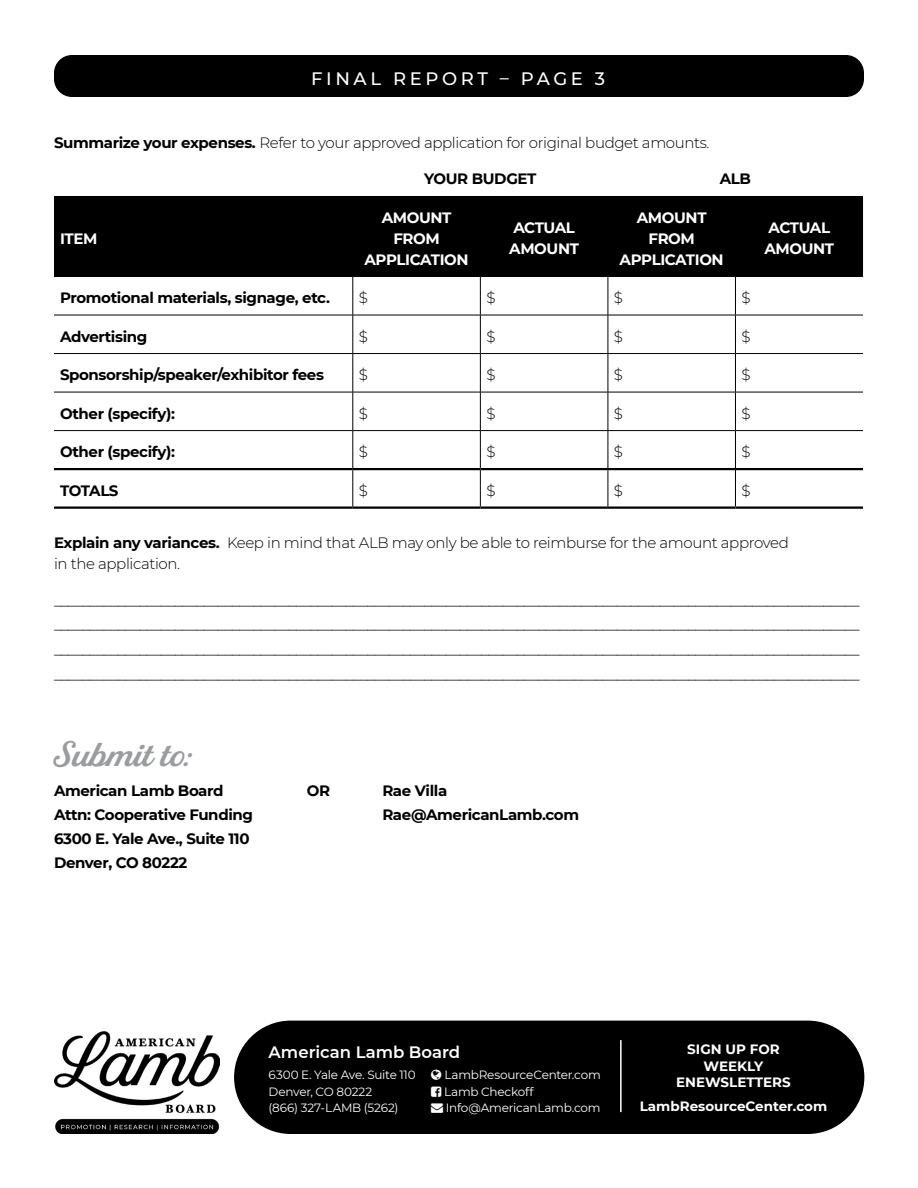
<style>
.page{position:relative;width:918px;height:1188px;background:#fff}
.page>*{position:absolute;margin:0;border:0;box-sizing:border-box;transform-origin:0 0}
.t1{font:500 34.5px "Stash";color:#9a9ca0}
.t2{font:500 18px "Montserrat";letter-spacing:.2em;color:#fff}
.t3{font:600 16.5px "Montserrat";color:#fff}
.t4{font:300 15px/24.8px "Montserrat";letter-spacing:-.025em;color:#000}
.t5{font:700 15px/24px "Montserrat";letter-spacing:-.025em;color:#000}
.t6{font:700 15px/21px "Montserrat";letter-spacing:-.025em;color:#fff;text-align:center}
.t7{font:700 13.5px/16.5px "Montserrat";color:#fff;text-align:center}
.t8{font:12px/16.5px "Montserrat";letter-spacing:-.02em;color:#fff}
.s1{font-weight:700}
</style>
<div class="page">
<div style="left:54px;top:55px;width:810px;height:42px;background:#000;border-radius:18px"></div>
<div style="left:234px;top:1021px;width:630px;height:113px;background:#000;border-radius:57px"></div>
<hr style="left:620px;top:1040px;width:2px;height:72px;background:#fff">
<div style="left:54px;top:196px;width:809px;height:80px;background:#000"></div>
<hr style="left:54px;top:276px;width:299px;height:1px;background:#000">
<hr style="left:353px;top:276px;width:127px;height:1px;background:#000">
<hr style="left:353px;top:277px;width:1px;height:38px;background:#000">
<hr style="left:480px;top:276px;width:128px;height:1px;background:#000">
<hr style="left:480px;top:277px;width:1px;height:38px;background:#000">
<hr style="left:608px;top:276px;width:127px;height:1px;background:#000">
<hr style="left:608px;top:277px;width:1px;height:38px;background:#000">
<hr style="left:735px;top:276px;width:128px;height:1px;background:#000">
<hr style="left:54px;top:315px;width:299px;height:1px;background:#000">
<hr style="left:353px;top:315px;width:127px;height:1px;background:#000">
<hr style="left:353px;top:315px;width:1px;height:38px;background:#000">
<hr style="left:480px;top:315px;width:128px;height:1px;background:#000">
<hr style="left:480px;top:315px;width:1px;height:38px;background:#000">
<hr style="left:608px;top:315px;width:127px;height:1px;background:#000">
<hr style="left:608px;top:315px;width:1px;height:38px;background:#000">
<hr style="left:735px;top:315px;width:128px;height:1px;background:#000">
<hr style="left:54px;top:353px;width:299px;height:1px;background:#000">
<hr style="left:353px;top:353px;width:127px;height:1px;background:#000">
<hr style="left:353px;top:354px;width:1px;height:38px;background:#000">
<hr style="left:480px;top:353px;width:128px;height:1px;background:#000">
<hr style="left:480px;top:354px;width:1px;height:38px;background:#000">
<hr style="left:608px;top:353px;width:127px;height:1px;background:#000">
<hr style="left:608px;top:354px;width:1px;height:38px;background:#000">
<hr style="left:735px;top:353px;width:128px;height:1px;background:#000">
<hr style="left:54px;top:392px;width:299px;height:1px;background:#000">
<hr style="left:353px;top:392px;width:127px;height:1px;background:#000">
<hr style="left:353px;top:392px;width:1px;height:38px;background:#000">
<hr style="left:480px;top:392px;width:128px;height:1px;background:#000">
<hr style="left:480px;top:392px;width:1px;height:38px;background:#000">
<hr style="left:608px;top:392px;width:127px;height:1px;background:#000">
<hr style="left:608px;top:392px;width:1px;height:38px;background:#000">
<hr style="left:735px;top:392px;width:128px;height:1px;background:#000">
<hr style="left:54px;top:430px;width:299px;height:1px;background:#000">
<hr style="left:353px;top:430px;width:127px;height:1px;background:#000">
<hr style="left:353px;top:431px;width:1px;height:37px;background:#000">
<hr style="left:480px;top:430px;width:128px;height:1px;background:#000">
<hr style="left:480px;top:431px;width:1px;height:37px;background:#000">
<hr style="left:608px;top:430px;width:127px;height:1px;background:#000">
<hr style="left:608px;top:431px;width:1px;height:37px;background:#000">
<hr style="left:735px;top:430px;width:128px;height:1px;background:#000">
<hr style="left:353px;top:470px;width:1px;height:37px;background:#000">
<hr style="left:480px;top:470px;width:1px;height:37px;background:#000">
<hr style="left:608px;top:470px;width:1px;height:37px;background:#000">
<hr style="left:54px;top:468px;width:299px;height:2px;background:#000">
<hr style="left:353px;top:468px;width:127px;height:2px;background:#000">
<hr style="left:480px;top:468px;width:128px;height:2px;background:#000">
<hr style="left:608px;top:468px;width:127px;height:2px;background:#000">
<hr style="left:736px;top:468px;width:127px;height:2px;background:#000">
<hr style="left:54px;top:507px;width:299px;height:2px;background:#000">
<hr style="left:353px;top:507px;width:127px;height:2px;background:#000">
<hr style="left:480px;top:507px;width:128px;height:2px;background:#000">
<hr style="left:608px;top:507px;width:127px;height:2px;background:#000">
<hr style="left:735px;top:507px;width:128px;height:2px;background:#000">
<hr style="left:735px;top:277px;width:1px;height:38px;background:#000">
<hr style="left:735px;top:315px;width:1px;height:38px;background:#000">
<hr style="left:735px;top:354px;width:1px;height:38px;background:#000">
<hr style="left:735px;top:392px;width:1px;height:38px;background:#000">
<hr style="left:735px;top:431px;width:1px;height:38px;background:#000">
<hr style="left:735px;top:469px;width:1px;height:38px;background:#000">
<img style="left:54px;top:1032px;width:165px;height:102px">
<p class="t2" style="left:311px;top:66px;width:296px">FINAL REPORT – PAGE 3</p>
<p class="t4" style="left:54px;top:130px;width:657px"><span class="s1">Summarize your expenses.</span> Refer to your approved application for original budget amounts.</p>
<p class="t5" style="left:424px;top:166px;width:114px">YOUR BUDGET</p>
<p class="t5" style="left:720px;top:166px;width:33px">ALB</p>
<p class="t6" style="left:60px;top:227px;width:39px">ITEM</p>
<p class="t6" style="left:365px;top:206px;width:106px">AMOUNT<br>FROM<br>APPLICATION</p>
<p class="t6" style="left:509px;top:216px;width:71px;text-align:left">ACTUAL<br>AMOUNT</p>
<p class="t6" style="left:620px;top:206px;width:106px">AMOUNT<br>FROM<br>APPLICATION</p>
<p class="t6" style="left:764px;top:216px;width:71px;text-align:left">ACTUAL<br>AMOUNT</p>
<p class="t5" style="left:60px;top:285px;width:271px">Promotional materials, signage, etc.</p>
<p class="t4" style="left:359px;top:285px;width:11px">$</p>
<p class="t4" style="left:486px;top:285px;width:11px">$</p>
<p class="t4" style="left:614px;top:285px;width:11px">$</p>
<p class="t4" style="left:741px;top:285px;width:11px">$</p>
<p class="t5" style="left:60px;top:323px;width:89px">Advertising</p>
<p class="t4" style="left:359px;top:323px;width:11px">$</p>
<p class="t4" style="left:486px;top:323px;width:11px">$</p>
<p class="t4" style="left:614px;top:323px;width:11px">$</p>
<p class="t4" style="left:741px;top:323px;width:11px">$</p>
<p class="t5" style="left:60px;top:362px;width:266px">Sponsorship/speaker/exhibitor fees</p>
<p class="t4" style="left:359px;top:362px;width:11px">$</p>
<p class="t4" style="left:486px;top:362px;width:11px">$</p>
<p class="t4" style="left:614px;top:362px;width:11px">$</p>
<p class="t4" style="left:741px;top:362px;width:11px">$</p>
<p class="t5" style="left:60px;top:401px;width:117px">Other (specify):</p>
<p class="t4" style="left:359px;top:400px;width:11px">$</p>
<p class="t4" style="left:486px;top:400px;width:11px">$</p>
<p class="t4" style="left:614px;top:400px;width:11px">$</p>
<p class="t4" style="left:741px;top:400px;width:11px">$</p>
<p class="t5" style="left:60px;top:439px;width:117px">Other (specify):</p>
<p class="t4" style="left:359px;top:439px;width:11px">$</p>
<p class="t4" style="left:486px;top:439px;width:11px">$</p>
<p class="t4" style="left:614px;top:439px;width:11px">$</p>
<p class="t4" style="left:741px;top:439px;width:11px">$</p>
<p class="t5" style="left:60px;top:478px;width:60px">TOTALS</p>
<p class="t4" style="left:359px;top:477px;width:11px">$</p>
<p class="t4" style="left:486px;top:477px;width:11px">$</p>
<p class="t4" style="left:614px;top:477px;width:11px">$</p>
<p class="t4" style="left:741px;top:477px;width:11px">$</p>
<p class="t4" style="left:54px;top:531px;width:736px;line-height:21px"><span class="s1">Explain any variances.</span> Keep in mind that ALB may only be able to reimburse for the amount approved in the application.</p>
<p class="t4" style="left:54px;top:587px;width:807px;text-align:justify">_________________________________________________________________________________________________________________ _________________________________________________________________________________________________________________ _________________________________________________________________________________________________________________ _________________________________________________________________________________________________________________</p>
<h1 class="t1" style="left:54px;top:726px;width:140px">Submit to:</h1>
<p class="t5" style="left:54px;top:778px;width:201px">American Lamb Board<br>Attn: Cooperative Funding<br>6300 E. Yale Ave., Suite 110<br>Denver, CO 80222</p>
<p class="t5" style="left:307px;top:778px;width:25px">OR</p>
<p class="t5" style="left:382px;top:778px;width:198px">Rae Villa<br>Rae@AmericanLamb.com</p>
<p class="t3" style="left:269px;top:1041px;width:193px">American Lamb Board</p>
<p class="t8" style="left:269px;top:1066px;width:149px">6300 E. Yale Ave. Suite 110<br>Denver, CO 80222<br>(866) 327-LAMB (5262)</p>
<p class="t8" style="left:444px;top:1066px;width:158px">LambResourceCenter.com<br>Lamb Checkoff</p>
<p class="t8" style="left:431px;top:1099px;width:171px">→ Info@AmericanLamb.com</p>
<p class="t7" style="left:676px;top:1040px;width:116px">SIGN UP FOR<br>WEEKLY<br>ENEWSLETTERS</p>
<p class="t7" style="left:640px;top:1097px;width:189px">LambResourceCenter.com</p>
</div>
